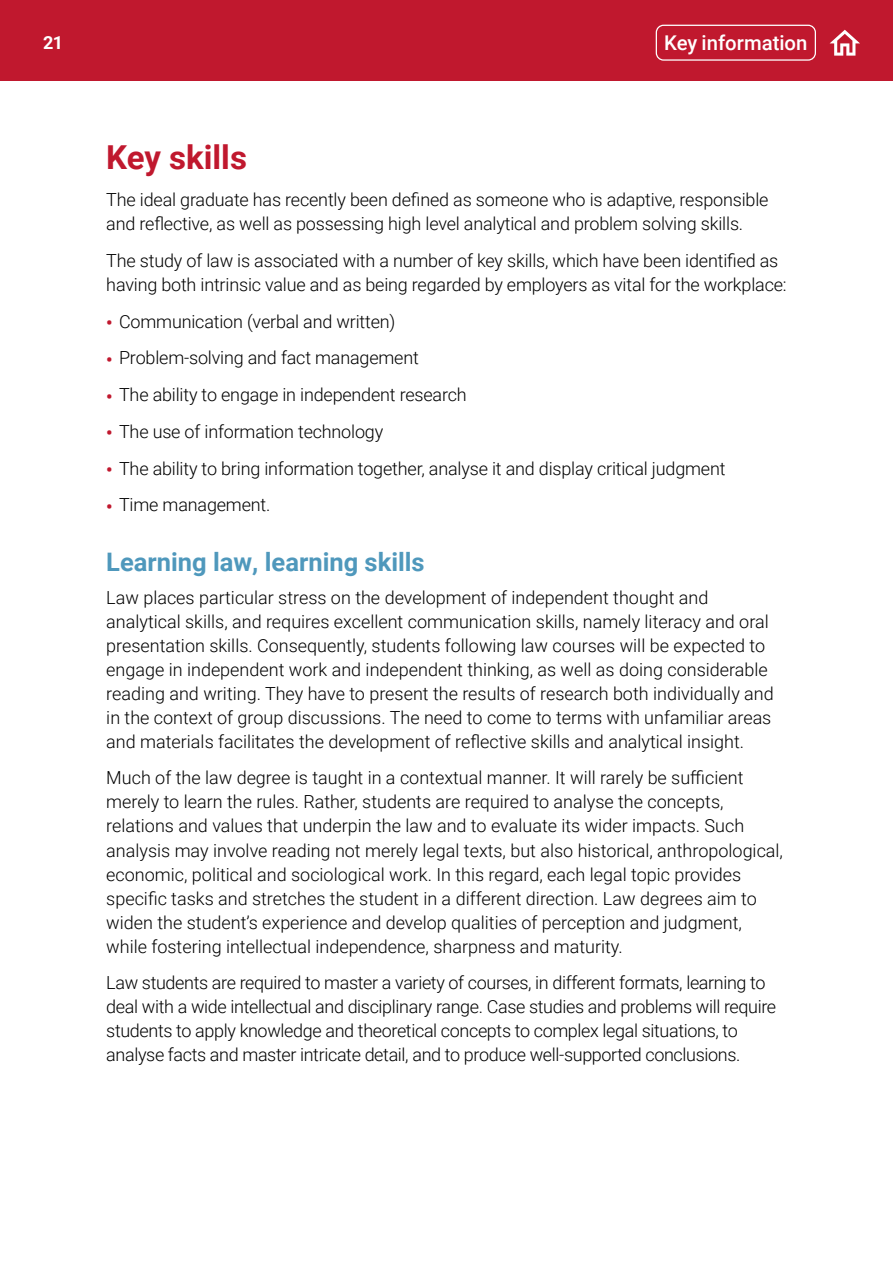
<style>
.page{position:relative;width:893px;height:1263px;background:#fff}
.page>*{position:absolute;margin:0;border:0;box-sizing:border-box;transform-origin:0 0}
.t1{font:700 33px "Roboto";color:#c0182e}
.t2{font:700 25.5px "Roboto";color:#4f98bc}
.t3{font:500 20.4px "Roboto";color:#fff}
.t4{font:300 18px/24px "Roboto";color:#000}
.t5{font:300 18px/24px "Roboto";letter-spacing:-.02em;color:#000}
.t6{font:700 18px "Roboto";color:#fff}
.s1{font-weight:700;color:#c0182e}
</style>
<div class="page">
<div style="left:0;top:0;width:893px;height:81px;background:#c0182e"></div>
<div style="left:656px;top:25px;width:160px;height:36px;border:1px solid #fff;border-radius:7px"></div>
<svg style="left:830px;top:30px;width:30px;height:26px"></svg>
<p class="t6" style="left:43px;top:30px;width:22px">21</p>
<p class="t3" style="left:664px;top:29px;width:145px">Key information</p>
<h1 class="t1" style="left:106px;top:134px;width:142px">Key skills</h1>
<p class="t4" style="left:106px;top:187px;width:664px">The ideal graduate has recently been defined as someone who is adaptive, responsible and reflective, as well as possessing high level analytical and problem solving skills.</p>
<p class="t4" style="left:106px;top:248px;width:682px">The study of law is associated with a number of key skills, which have been identified as having both intrinsic value and as being regarded by employers as vital for the workplace:</p>
<p class="t4" style="left:106px;top:309px;width:291px"><span class="s1">•</span> Communication (verbal and written)</p>
<p class="t4" style="left:106px;top:345px;width:314px"><span class="s1">•</span> Problem-solving and fact management</p>
<p class="t4" style="left:106px;top:382px;width:362px"><span class="s1">•</span> The ability to engage in independent research</p>
<p class="t4" style="left:106px;top:419px;width:278px"><span class="s1">•</span> The use of information technology</p>
<p class="t4" style="left:106px;top:456px;width:621px"><span class="s1">•</span> The ability to bring information together, analyse it and display critical judgment</p>
<p class="t4" style="left:106px;top:492px;width:166px"><span class="s1">•</span> Time management.</p>
<h2 class="t2" style="left:106px;top:544px;width:320px">Learning law, learning skills</h2>
<p class="t4" style="left:106px;top:585px;width:669px">Law places particular stress on the development of independent thought and analytical skills, and requires excellent communication skills, namely literacy and oral presentation skills. Consequently, students following law courses will be expected to engage in independent work and independent thinking, as well as doing considerable reading and writing. They have to present the results of research both individually and in the context of group discussions. The need to come to terms with unfamiliar areas and materials facilitates the development of reflective skills and analytical insight.</p>
<p class="t4" style="left:106px;top:765px;width:678px">Much of the law degree is taught in a contextual manner. It will rarely be sufficient merely to learn the rules. Rather, students are required to analyse the concepts, relations and values that underpin the law and to evaluate its wider impacts. Such analysis may involve reading not merely legal texts, but also historical, anthropological, economic, political and sociological work. In this regard, each legal topic provides specific tasks and stretches the student in a different direction. Law degrees aim to widen the student’s experience and develop qualities of perception and judgment, while fostering intellectual independence, sharpness and maturity.</p>
<p class="t5" style="left:106px;top:970px;width:671px">Law students are required to master a variety of courses, in different formats, learning to deal with a wide intellectual and disciplinary range. Case studies and problems will require students to apply knowledge and theoretical concepts to complex legal situations, to analyse facts and master intricate detail, and to produce well-supported conclusions.</p>
</div>
